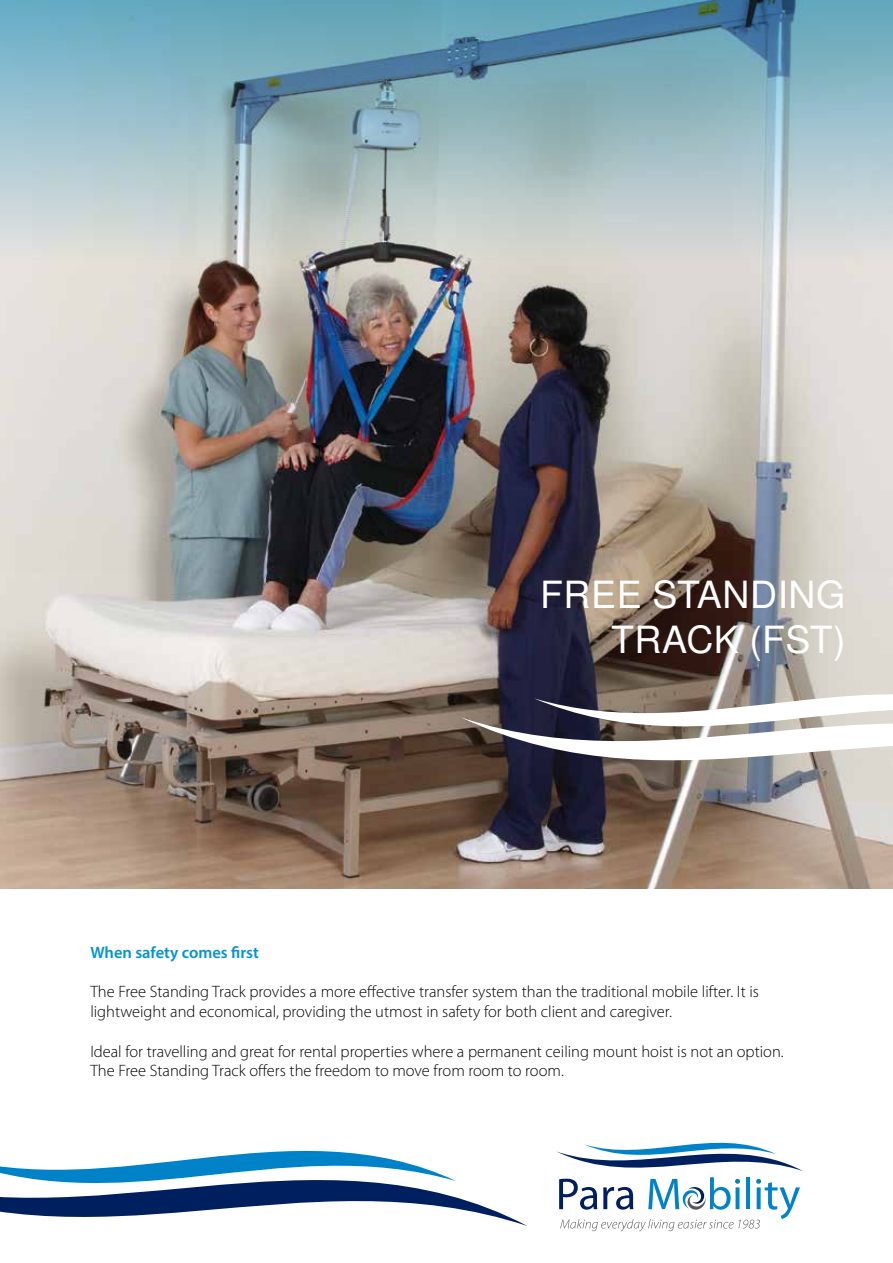
<style>
.page{position:relative;width:893px;height:1263px;background:#fff}
.page>*{position:absolute;margin:0;border:0;box-sizing:border-box;transform-origin:0 0}
.t1{font:37.5px/45px "Te X Gyre Heros";letter-spacing:.015em;color:#fff;text-align:right}
.t2{font:300 16.5px/19.8px "Myriad Pro";color:#000}
.t3{font:600 16.5px "Myriad Pro";color:#0093d0}
</style>
<div class="page">
<img style="left:0;top:573px;width:893px;height:316px">
<svg style="left:557px;top:1143px;width:246px;height:88px"></svg>
<svg style="left:0;top:1151px;width:527px;height:75px"></svg>
<svg style="left:460px;top:694px;width:433px;height:75px"></svg>
<img style="left:0;top:0;width:893px;height:573px">
<h1 class="t1" style="left:540px;top:569px;width:307px">FREE STANDING<br>TRACK (FST)</h1>
<p class="t3" style="left:90px;top:941px;width:170px">When safety comes first</p>
<p class="t2" style="left:90px;top:981px;width:670px">The Free Standing Track provides a more effective transfer system than the traditional mobile lifter. It is lightweight and economical, providing the utmost in safety for both client and caregiver.</p>
<p class="t2" style="left:90px;top:1041px;width:695px">Ideal for travelling and great for rental properties where a permanent ceiling mount hoist is not an option.<br>The Free Standing Track offers the freedom to move from room to room.</p>
</div>
